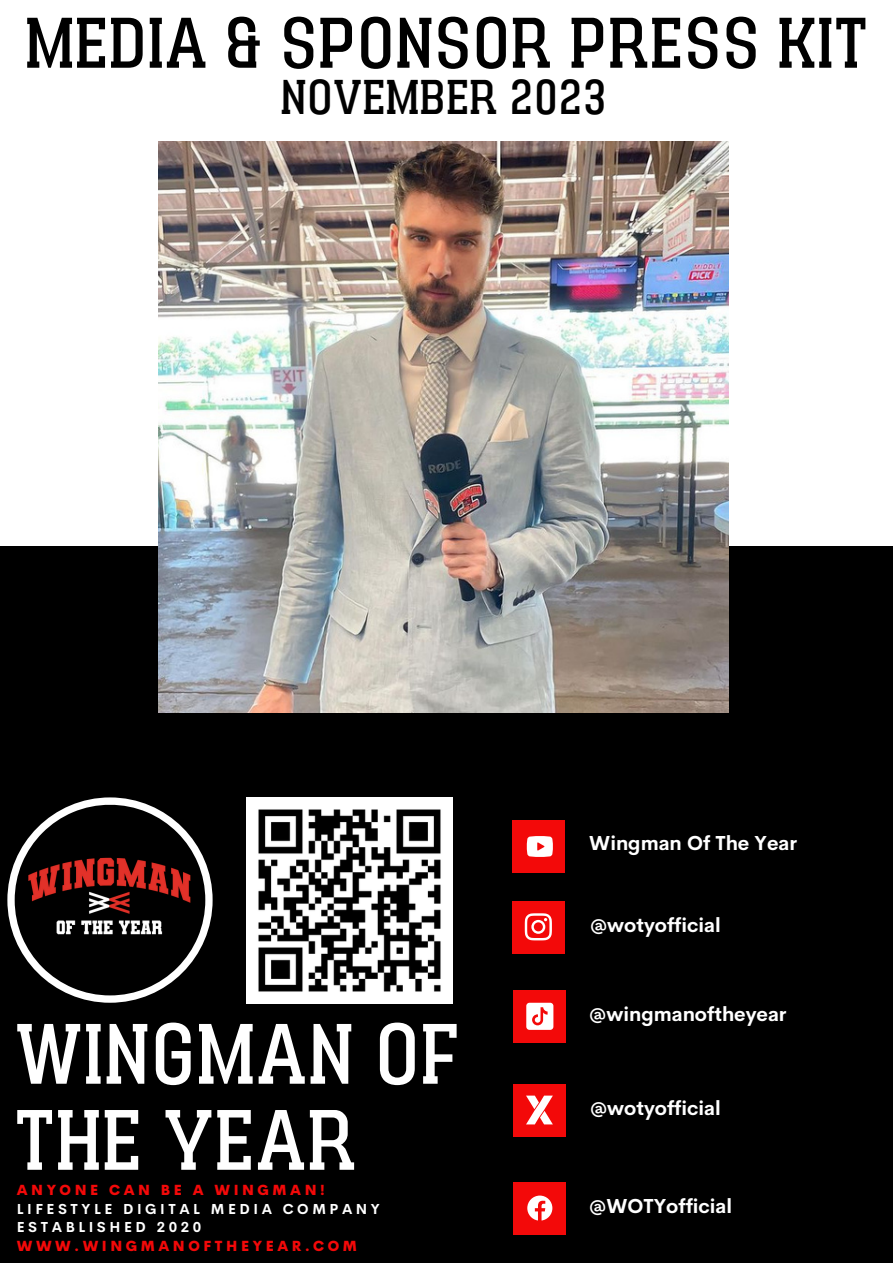
<style>
.page{position:relative;width:893px;height:1264px;background:#fff}
.page>*{position:absolute;margin:0;border:0;box-sizing:border-box;transform-origin:0 0}
.t1{font:85.35px "Adirek Slab 500";letter-spacing:.05em;color:#fff}
.t2{font:71.4px "Adirek Slab 500";letter-spacing:.05em;color:#000}
.t3{font:48.75px "Adirek Slab 500";letter-spacing:.05em;color:#000}
.t4{font:700 19.8px "Cerebri Sans";color:#fff}
.t5{font:800 14.25px "Cerebri Sans";letter-spacing:.25em;color:#f30909}
.t6{font:700 14.25px "Cerebri Sans";letter-spacing:.25em;color:#fff}
</style>
<div class="page">
<div style="left:0;top:0;width:892px;height:1262px;background:#000"></div>
<div style="left:0;top:0;width:892px;height:545px;background:#fff"></div>
<div style="left:513px;top:990px;width:52px;height:52px;background:#f30909"></div>
<div style="left:512px;top:900px;width:52px;height:53px;background:#f30909"></div>
<div style="left:513px;top:1083px;width:53px;height:53px;background:#f30909"></div>
<svg style="left:524px;top:913px;width:27px;height:27px"></svg>
<svg style="left:7px;top:797px;width:205px;height:205px"></svg>
<div style="left:512px;top:820px;width:52px;height:52px;background:#f30909"></div>
<div style="left:513px;top:1181px;width:53px;height:53px;background:#f30909"></div>
<svg style="left:526px;top:836px;width:26px;height:21px"></svg>
<svg style="left:526px;top:1002px;width:27px;height:27px"></svg>
<svg style="left:527px;top:1195px;width:25px;height:25px"></svg>
<img style="left:246px;top:797px;width:206px;height:206px">
<img style="left:159px;top:142px;width:569px;height:570px">
<img style="left:24px;top:814px;width:172px;height:172px">
<svg style="left:526px;top:1095px;width:27px;height:29px"></svg>
<p class="t2" style="left:26px;top:1px;width:841px">MEDIA &amp; SPONSOR PRESS KIT</p>
<p class="t3" style="left:281px;top:69px;width:326px">NOVEMBER 2023</p>
<p class="t4" style="left:589px;top:830px;width:209px">Wingman Of The Year</p>
<p class="t1" style="left:16px;top:1004px;width:442px">WINGMAN OF</p>
<p class="t1" style="left:16px;top:1090px;width:340px">THE YEAR</p>
<p class="t5" style="left:17px;top:1180px;width:309px">ANYONE CAN BE A WINGMAN!</p>
<p class="t6" style="left:17px;top:1199px;width:364px">LIFESTYLE DIGITAL MEDIA COMPANY</p>
<p class="t6" style="left:17px;top:1218px;width:186px">ESTABLISHED 2020</p>
<p class="t5" style="left:17px;top:1237px;width:341px">WWW.WINGMANOFTHEYEAR.COM</p>
<p class="t4" style="left:590px;top:912px;width:132px">@wotyofficial</p>
<p class="t4" style="left:589px;top:1001px;width:199px">@wingmanoftheyear</p>
<p class="t4" style="left:590px;top:1095px;width:132px">@wotyofficial</p>
<p class="t4" style="left:589px;top:1192px;width:144px">@WOTYofficial</p>
</div>
